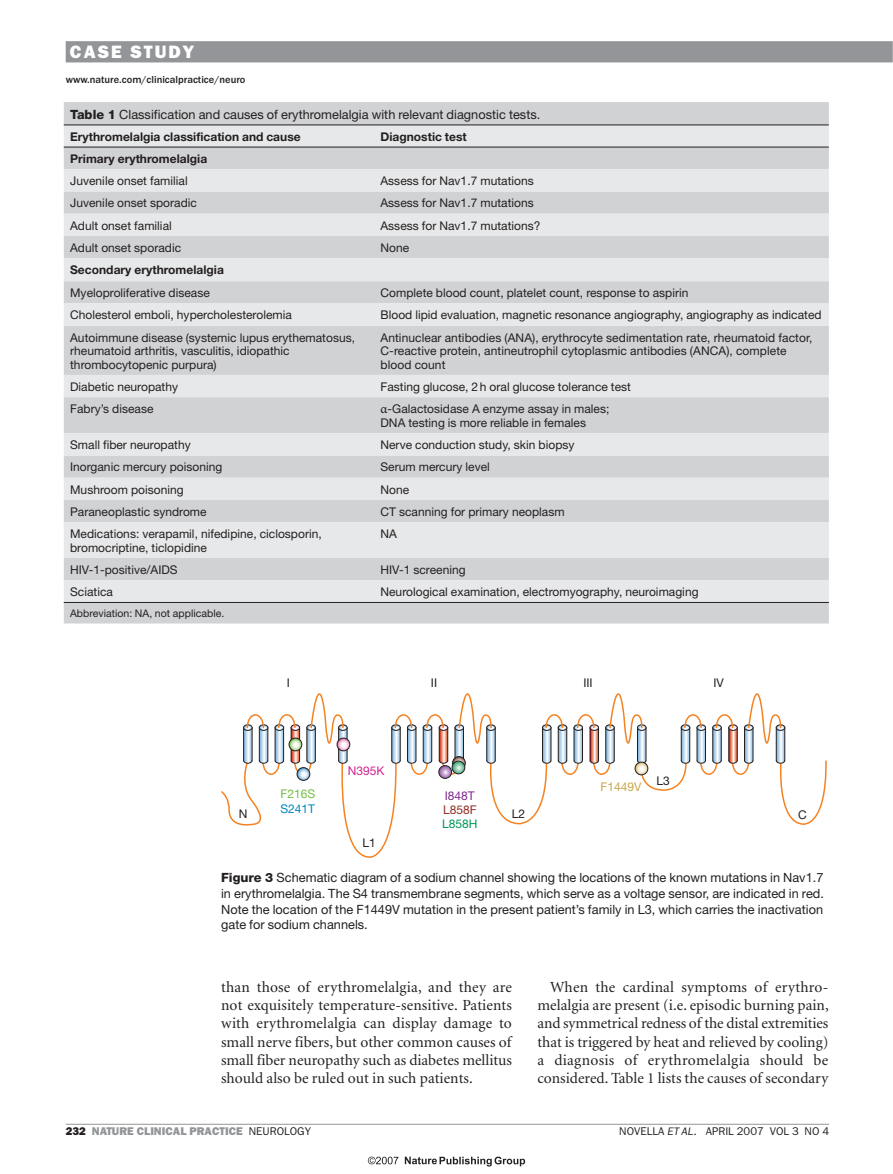
<style>
.page{position:relative;width:893px;height:1174px;background:#fff}
.page>*{position:absolute;margin:0;border:0;box-sizing:border-box;transform-origin:0 0}
.t1{font:800 18px "Franklin Gothic";letter-spacing:.1em;color:#fff}
.t2{font:15.45px/18.3px "Minion";color:#231f20;text-align:justify}
.t3{font:12.75px/15.8px "Helvetica Neue";color:#231f20;text-align:justify}
.t4{font:12px/13.5px "Helvetica Neue";color:#231f20}
.t5{font:700 12px "Helvetica Neue";color:#231f20}
.t6{font:12px "Helvetica Neue";color:#c8a84b}
.t7{font:12px "Helvetica Neue";color:#d22390}
.t8{font:12px "Helvetica Neue";color:#71bf44}
.t9{font:12px "Helvetica Neue";color:#0086c1}
.t10{font:12px "Helvetica Neue";color:#802990}
.t11{font:12px "Helvetica Neue";color:#932d25}
.t12{font:12px "Helvetica Neue";color:#009856}
.t13{font:800 11.25px "Franklin Gothic";color:#939598}
.t14{font:11.25px "Franklin Gothic";color:#231f20}
.t15{font:500 10.5px "Franklin Gothic";color:#231f20}
.t16{font:10.5px "Helvetica Neue";color:#231f20}
.s1{font-weight:800}
.s2{font-family:"Minion Pro";font-size:13.5px}
.s3{color:#231f20}
.s4{font-weight:400;color:#231f20}
.s5{font-style:italic}
</style>
<div class="page">
<div style="left:66px;top:41px;width:827px;height:21px;background:#939598"></div>
<hr style="left:66px;top:1123px;width:763px;height:1px;background:#939598">
<svg style="left:892px;top:41px;width:1px;height:21px"></svg>
<svg style="left:221px;top:759px;width:606px;height:99px"></svg>
<svg style="left:680px;top:693px;width:105px;height:82px"></svg>
<svg style="left:542px;top:693px;width:106px;height:82px"></svg>
<div style="left:635px;top:761px;width:13px;height:14px;border:1px solid #231f20;border-radius:50%"></div>
<svg style="left:391px;top:693px;width:105px;height:85px"></svg>
<div style="left:438px;top:765px;width:14px;height:13px;border:1px solid #231f20;border-radius:50%"></div>
<svg style="left:243px;top:693px;width:107px;height:87px"></svg>
<div style="left:297px;top:767px;width:13px;height:13px;border:1px solid #231f20;border-radius:50%"></div>
<div style="left:64px;top:102px;width:765px;height:521px;background:#d1d2d4"></div>
<svg style="left:64px;top:125px;width:765px;height:477px;background:#dbdcde"></svg>
<hr style="left:64px;top:124px;width:765px;height:1px;background:#231f20">
<hr style="left:64px;top:147px;width:765px;height:1px;background:#231f20">
<hr style="left:64px;top:602px;width:765px;height:1px;background:#231f20">
<svg style="left:405px;top:1156px;width:120px;height:10px"></svg>
<svg style="left:368px;top:1156px;width:30px;height:8px"></svg>
<h1 class="t1" style="left:70px;top:46px;width:126px">CASE STUDY</h1>
<p class="t15" style="left:66px;top:75px;width:181px">www.nature.com/clinicalpractice/neuro</p>
<p class="t3" style="left:70px;top:107px;width:472px"><span class="s1">Table 1</span> Classification and causes of erythromelalgia with relevant diagnostic tests.</p>
<p class="t5" style="left:70px;top:132px;width:232px">Erythromelalgia classification and cause</p>
<p class="t5" style="left:380px;top:132px;width:88px">Diagnostic test</p>
<p class="t5" style="left:70px;top:154px;width:139px">Primary erythromelalgia</p>
<p class="t4" style="left:70px;top:175px;width:119px">Juvenile onset familial</p>
<p class="t4" style="left:380px;top:175px;width:155px">Assess for Nav1.7 mutations</p>
<p class="t4" style="left:70px;top:197px;width:128px">Juvenile onset sporadic</p>
<p class="t4" style="left:380px;top:197px;width:155px">Assess for Nav1.7 mutations</p>
<p class="t4" style="left:70px;top:220px;width:103px">Adult onset familial</p>
<p class="t4" style="left:380px;top:220px;width:161px">Assess for Nav1.7 mutations?</p>
<p class="t4" style="left:70px;top:242px;width:112px">Adult onset sporadic</p>
<p class="t4" style="left:380px;top:242px;width:30px">None</p>
<p class="t5" style="left:70px;top:265px;width:155px">Secondary erythromelalgia</p>
<p class="t4" style="left:70px;top:287px;width:141px">Myeloproliferative disease</p>
<p class="t4" style="left:380px;top:287px;width:309px">Complete blood count, platelet count, response to aspirin</p>
<p class="t4" style="left:70px;top:309px;width:223px">Cholesterol emboli, hypercholesterolemia</p>
<p class="t4" style="left:380px;top:309px;width:443px">Blood lipid evaluation, magnetic resonance angiography, angiography as indicated</p>
<p class="t4" style="left:70px;top:332px;width:286px">Autoimmune disease (systemic lupus erythematosus, rheumatoid arthritis, vasculitis, idiopathic thrombocytopenic purpura)</p>
<p class="t4" style="left:380px;top:332px;width:433px">Antinuclear antibodies (ANA), erythrocyte sedimentation rate, rheumatoid factor,<br>C-reactive protein, antineutrophil cytoplasmic antibodies (ANCA), complete blood count</p>
<p class="t4" style="left:70px;top:381px;width:109px">Diabetic neuropathy</p>
<p class="t4" style="left:380px;top:381px;width:252px">Fasting glucose, 2 h oral glucose tolerance test</p>
<p class="t4" style="left:70px;top:403px;width:85px">Fabry’s disease</p>
<p class="t4" style="left:380px;top:403px;width:230px"><span class="s2">α</span>-Galactosidase A enzyme assay in males;<br>DNA testing is more reliable in females</p>
<p class="t4" style="left:70px;top:439px;width:122px">Small fiber neuropathy</p>
<p class="t4" style="left:380px;top:439px;width:196px">Nerve conduction study, skin biopsy</p>
<p class="t4" style="left:70px;top:461px;width:154px">Inorganic mercury poisoning</p>
<p class="t4" style="left:380px;top:461px;width:111px">Serum mercury level</p>
<p class="t4" style="left:70px;top:484px;width:115px">Mushroom poisoning</p>
<p class="t4" style="left:380px;top:484px;width:30px">None</p>
<p class="t4" style="left:70px;top:506px;width:138px">Paraneoplastic syndrome</p>
<p class="t4" style="left:380px;top:506px;width:186px">CT scanning for primary neoplasm</p>
<p class="t4" style="left:70px;top:528px;width:253px">Medications: verapamil, nifedipine, ciclosporin, bromocriptine, ticlopidine</p>
<p class="t4" style="left:380px;top:528px;width:18px">NA</p>
<p class="t4" style="left:70px;top:564px;width:109px">HIV-1-positive/AIDS</p>
<p class="t4" style="left:380px;top:564px;width:87px">HIV-1 screening</p>
<p class="t4" style="left:70px;top:586px;width:44px">Sciatica</p>
<p class="t4" style="left:380px;top:586px;width:320px">Neurological examination, electromyography, neuroimaging</p>
<p class="t16" style="left:70px;top:609px;width:156px">Abbreviation: NA, not applicable.</p>
<p class="t4" style="left:239px;top:808px;width:10px">N</p>
<p class="t4" style="left:287px;top:677px;width:5px">I</p>
<p class="t4" style="left:431px;top:677px;width:8px">II</p>
<p class="t4" style="left:583px;top:677px;width:11px">III</p>
<p class="t4" style="left:713px;top:677px;width:12px">IV</p>
<p class="t8" style="left:280px;top:789px;width:36px">F216S</p>
<p class="t9" style="left:280px;top:804px;width:36px">S241T</p>
<p class="t7" style="left:348px;top:766px;width:38px">N395K</p>
<p class="t4" style="left:362px;top:837px;width:15px">L1</p>
<p class="t10" style="left:445px;top:791px;width:32px">I848T</p>
<p class="t11" style="left:443px;top:805px;width:35px">L858F</p>
<p class="t12" style="left:442px;top:820px;width:37px">L858H</p>
<p class="t4" style="left:512px;top:808px;width:15px">L2</p>
<p class="t6" style="left:601px;top:783px;width:42px">F1449V</p>
<p class="t4" style="left:656px;top:775px;width:15px">L3</p>
<p class="t4" style="left:798px;top:809px;width:10px">C</p>
<p class="t3" style="left:221px;top:871px;width:604px"><span class="s1">Figure 3</span> Schematic diagram of a sodium channel showing the locations of the known mutations in Nav1.7 in erythromelalgia. The S4 transmembrane segments, which serve as a voltage sensor, are indicated in red.<br>Note the location of the F1449V mutation in the present patient’s family in L3, which carries the inactivation gate for sodium channels.</p>
<p class="t2" style="left:221px;top:979px;width:292px">than those of erythromelalgia, and they are not exquisitely temperature-sensitive. Patients with erythromelalgia can display damage to small nerve fibers, but other common causes of small fiber neuropathy such as diabetes mellitus should also be ruled out in such patients.</p>
<p class="t2" style="left:537px;top:979px;width:293px;text-indent:13px">When the cardinal symptoms of erythro&shy;melalgia are present (i.e. episodic burning pain, and symmetrical redness of the distal extremities that is triggered by heat and relieved by cooling) a diagnosis of erythromelalgia should be considered. Table 1 lists the causes of secondary</p>
<p class="t13" style="left:66px;top:1127px;width:247px"><span class="s3">232</span> NATURE CLINICAL PRACTICE <span class="s4">NEUROLOGY</span></p>
<p class="t14" style="left:619px;top:1127px;width:211px">NOVELLA <span class="s5">ET AL</span>. APRIL 2007 VOL 3 NO 4</p>
</div>
